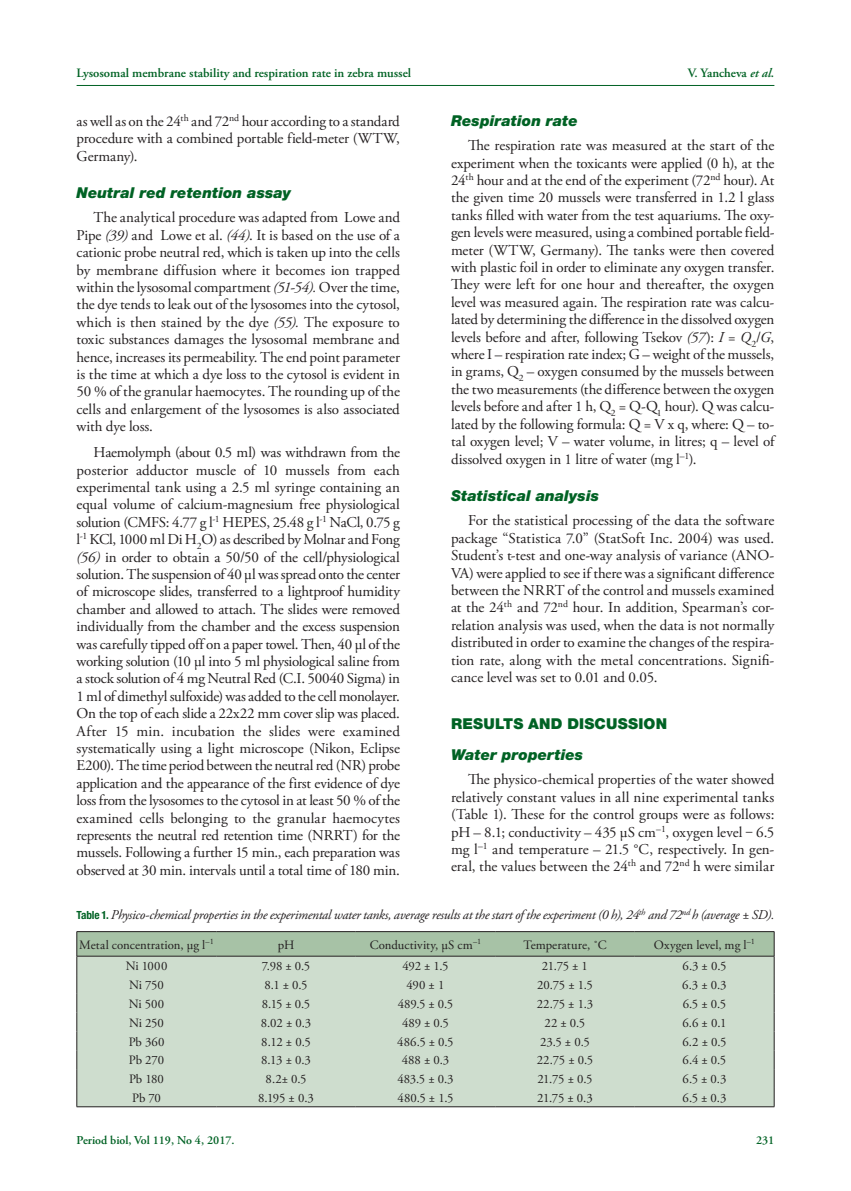
<style>
.page{position:relative;width:851px;height:1191px;background:#fff}
.page>*{position:absolute;margin:0;border:0;box-sizing:border-box;transform-origin:0 0}
.t1{font:15px/17.4px "Adobe Garamond Pro";letter-spacing:-.005em;color:#231f20;text-align:justify}
.t2{font:italic 900 15px "Helvetica Neue LT Pro";letter-spacing:.005em;color:#006224}
.t3{font:900 15px "Helvetica Neue LT Pro";letter-spacing:.015em;color:#006224}
.t4{font:italic 13.5px "Adobe Garamond Pro";letter-spacing:-.02em;color:#231f20}
.t5{font:12.75px "Adobe Garamond Pro";color:#231f20}
.t6{font:600 12.75px "Adobe Garamond Pro";color:#006224}
.t7{font:600 12px "Adobe Garamond Pro";color:#006224}
.s1{font-style:italic}
.s2{font-family:"Helvetica Neue LT Pro";font-weight:700;font-style:normal;font-stretch:condensed;font-size:11.25px;color:#006224}
</style>
<div class="page">
<hr style="left:77px;top:85px;width:697px;height:1px;background:#006224">
<hr style="left:77px;top:1106px;width:139px;height:1px;background:#231f20">
<hr style="left:216px;top:1106px;width:140px;height:1px;background:#231f20">
<hr style="left:356px;top:1106px;width:139px;height:1px;background:#231f20">
<hr style="left:495px;top:1106px;width:139px;height:1px;background:#231f20">
<hr style="left:634px;top:1106px;width:140px;height:1px;background:#231f20">
<svg style="left:77px;top:931px;width:697px;height:175px;background:#c7d7c7"></svg>
<hr style="left:77px;top:956px;width:139px;height:1px;background:#231f20">
<hr style="left:216px;top:956px;width:140px;height:1px;background:#231f20">
<hr style="left:356px;top:956px;width:139px;height:1px;background:#231f20">
<hr style="left:495px;top:956px;width:139px;height:1px;background:#231f20">
<hr style="left:634px;top:956px;width:140px;height:1px;background:#231f20">
<p class="t6" style="left:77px;top:65px;width:336px">Lysosomal membrane stability and respiration rate in zebra mussel</p>
<p class="t6" style="left:687px;top:65px;width:88px">V. Yancheva <span class="s1">et al.</span></p>
<p class="t1" style="left:77px;top:113px;width:325px">as well as on the 24<sup>th</sup> and 72<sup>nd</sup> hour according to a standard procedure with a combined portable field-meter (WTW, Germany).</p>
<p class="t2" style="left:77px;top:183px;width:216px">Neutral red retention assay</p>
<p class="t1" style="left:77px;top:209px;width:325px;text-indent:17px">The analytical procedure was adapted from Lowe and Pipe <span class="s1">(39)</span> and Lowe et al. <span class="s1">(44)</span>. It is based on the use of a cationic probe neutral red, which is taken up into the cells by membrane diffusion where it becomes ion trapped within the lysosomal compartment <span class="s1">(51-54).</span> Over the time, the dye tends to leak out of the lysosomes into the cytosol, which is then stained by the dye <span class="s1">(55).</span> The exposure to toxic substances damages the lysosomal membrane and hence, increases its permeability. The end point parameter is the time at which a dye loss to the cytosol is evident in 50 % of the granular haemocytes. The rounding up of the cells and enlargement of the lysosomes is also associated with dye loss.</p>
<p class="t1" style="left:77px;top:444px;width:325px;text-indent:17px">Haemolymph (about 0.5 ml) was withdrawn from the posterior adductor muscle of 10 mussels from each experimental tank using a 2.5 ml syringe containing an equal volume of calcium-magnesium free physiological solution (CMFS: 4.77 g l<sup>-1</sup> HEPES, 25.48 g l<sup>-1</sup> NaCl, 0.75 g l<sup>-1</sup> KCl, 1000 ml Di H<sub>2</sub>O) as described by Molnar and Fong <span class="s1">(56)</span> in order to obtain a 50/50 of the cell/physiological solution. The suspension of 40 μl was spread onto the center of microscope slides, transferred to a lightproof humidity chamber and allowed to attach. The slides were removed individually from the chamber and the excess suspension was carefully tipped off on a paper towel. Then, 40 μl of the working solution (10 μl into 5 ml physiological saline from a stock solution of 4 mg Neutral Red (C.I. 50040 Sigma) in 1 ml of dimethyl sulfoxide) was added to the cell monolayer.<br>On the top of each slide a 22x22 mm cover slip was placed.<br>After 15 min. incubation the slides were examined systematically using a light microscope (Nikon, Eclipse E200). The time period between the neutral red (NR) probe application and the appearance of the first evidence of dye loss from the lysosomes to the cytosol in at least 50 % of the examined cells belonging to the granular haemocytes represents the neutral red retention time (NRRT) for the mussels. Following a further 15 min., each preparation was observed at 30 min. intervals until a total time of 180 min.</p>
<p class="t2" style="left:451px;top:111px;width:128px">Respiration rate</p>
<p class="t1" style="left:451px;top:137px;width:325px;text-indent:17px">The respiration rate was measured at the start of the experiment when the toxicants were applied (0 h), at the 24<sup>th</sup> hour and at the end of the experiment (72<sup>nd</sup> hour). At the given time 20 mussels were transferred in 1.2 l glass tanks filled with water from the test aquariums. The oxy&shy;gen levels were measured, using a combined portable field&shy;meter (WTW, Germany). The tanks were then covered with plastic foil in order to eliminate any oxygen transfer.<br>They were left for one hour and thereafter, the oxygen level was measured again. The respiration rate was calcu&shy;lated by determining the difference in the dissolved oxygen levels before and after, following Tsekov <span class="s1">(57</span>): <span class="s1">I</span> = <span class="s1">Q</span><sub>2</sub>/<span class="s1">G</span>, where I – respiration rate index; G – weight of the mussels, in grams, Q<sub>2</sub> – oxygen consumed by the mussels between the two measurements (the difference between the oxygen levels before and after 1 h, Q<sub>2</sub> = Q-Q<sub>1</sub> hour). Q was calcu&shy;lated by the following formula: Q = V x q, where: Q – to&shy;tal oxygen level; V – water volume, in litres; q – level of dissolved oxygen in 1 litre of water (mg l<sup>–1</sup>).</p>
<p class="t2" style="left:451px;top:486px;width:150px">Statistical analysis</p>
<p class="t1" style="left:451px;top:512px;width:325px;text-indent:17px">For the statistical processing of the data the software package “Statistica 7.0” (StatSoft Inc. 2004) was used.<br>Student’s t-test and one-way analysis of variance (ANO-VA) were applied to see if there was a significant difference between the NRRT of the control and mussels examined at the 24<sup>th</sup> and 72<sup>nd</sup> hour. In addition, Spearman’s cor&shy;relation analysis was used, when the data is not normally distributed in order to examine the changes of the respira&shy;tion rate, along with the metal concentrations. Signifi&shy;cance level was set to 0.01 and 0.05.</p>
<p class="t3" style="left:451px;top:714px;width:217px">RESULTS AND DISCUSSION</p>
<p class="t2" style="left:451px;top:745px;width:134px">Water properties</p>
<p class="t1" style="left:451px;top:771px;width:325px;text-indent:17px">The physico-chemical properties of the water showed relatively constant values in all nine experimental tanks (Table 1). These for the control groups were as follows: pH – 8.1; conductivity – 435 μS cm<sup>–1</sup>, oxygen level ‒ 6.5 mg l<sup>–1</sup> and temperature – 21.5 °C, respectively. In gen&shy;eral, the values between the 24<sup>th</sup> and 72<sup>nd</sup> h were similar</p>
<p class="t4" style="left:77px;top:906px;width:699px"><span class="s2">Table 1.</span> Physico-chemical properties in the experimental water tanks, average results at the start of the experiment (0 h), 24<sup>th</sup> and 72<sup>nd</sup> h (average ± SD).</p>
<p class="t5" style="left:79px;top:936px;width:136px">Metal concentration, µg l<sup>–1</sup></p>
<p class="t5" style="left:278px;top:936px;width:18px">pH</p>
<p class="t5" style="left:369px;top:936px;width:113px">Conductivity, µS cm<sup>–1</sup></p>
<p class="t5" style="left:523px;top:936px;width:85px">Temperature, ˚C</p>
<p class="t5" style="left:653px;top:936px;width:103px">Oxygen level, mg l<sup>–1</sup></p>
<p class="t5" style="left:126px;top:958px;width:43px">Ni 1000</p>
<p class="t5" style="left:262px;top:958px;width:50px">7.98 ± 0.5</p>
<p class="t5" style="left:402px;top:958px;width:48px">492 ± 1.5</p>
<p class="t5" style="left:542px;top:958px;width:48px">21.75 ± 1</p>
<p class="t5" style="left:682px;top:958px;width:45px">6.3 ± 0.5</p>
<p class="t5" style="left:129px;top:977px;width:36px">Ni 750</p>
<p class="t5" style="left:264px;top:977px;width:45px">8.1 ± 0.5</p>
<p class="t5" style="left:406px;top:977px;width:39px">490 ± 1</p>
<p class="t5" style="left:537px;top:977px;width:57px">20.75 ± 1.5</p>
<p class="t5" style="left:682px;top:977px;width:46px">6.3 ± 0.3</p>
<p class="t5" style="left:129px;top:996px;width:37px">Ni 500</p>
<p class="t5" style="left:261px;top:996px;width:50px">8.15 ± 0.5</p>
<p class="t5" style="left:397px;top:996px;width:57px">489.5 ± 0.5</p>
<p class="t5" style="left:536px;top:996px;width:58px">22.75 ± 1.3</p>
<p class="t5" style="left:682px;top:996px;width:45px">6.5 ± 0.5</p>
<p class="t5" style="left:129px;top:1015px;width:36px">Ni 250</p>
<p class="t5" style="left:261px;top:1015px;width:52px">8.02 ± 0.3</p>
<p class="t5" style="left:402px;top:1015px;width:48px">489 ± 0.5</p>
<p class="t5" style="left:544px;top:1015px;width:42px">22 ± 0.5</p>
<p class="t5" style="left:682px;top:1015px;width:45px">6.6 ± 0.1</p>
<p class="t5" style="left:129px;top:1033px;width:37px">Pb 360</p>
<p class="t5" style="left:261px;top:1033px;width:51px">8.12 ± 0.5</p>
<p class="t5" style="left:397px;top:1033px;width:58px">486.5 ± 0.5</p>
<p class="t5" style="left:540px;top:1033px;width:51px">23.5 ± 0.5</p>
<p class="t5" style="left:682px;top:1033px;width:46px">6.2 ± 0.5</p>
<p class="t5" style="left:129px;top:1052px;width:37px">Pb 270</p>
<p class="t5" style="left:261px;top:1052px;width:51px">8.13 ± 0.3</p>
<p class="t5" style="left:401px;top:1052px;width:49px">488 ± 0.3</p>
<p class="t5" style="left:536px;top:1052px;width:58px">22.75 ± 0.5</p>
<p class="t5" style="left:682px;top:1052px;width:45px">6.4 ± 0.5</p>
<p class="t5" style="left:129px;top:1071px;width:36px">Pb 180</p>
<p class="t5" style="left:265px;top:1071px;width:42px">8.2± 0.5</p>
<p class="t5" style="left:397px;top:1071px;width:58px">483.5 ± 0.3</p>
<p class="t5" style="left:537px;top:1071px;width:56px">21.75 ± 0.5</p>
<p class="t5" style="left:682px;top:1071px;width:45px">6.5 ± 0.3</p>
<p class="t5" style="left:132px;top:1090px;width:30px">Pb 70</p>
<p class="t5" style="left:258px;top:1090px;width:57px">8.195 ± 0.3</p>
<p class="t5" style="left:397px;top:1090px;width:57px">480.5 ± 1.5</p>
<p class="t5" style="left:537px;top:1090px;width:57px">21.75 ± 0.3</p>
<p class="t5" style="left:682px;top:1090px;width:45px">6.5 ± 0.3</p>
<p class="t7" style="left:77px;top:1133px;width:159px">Period biol, Vol 119, No 4, 2017.</p>
<p class="t7" style="left:755px;top:1133px;width:20px">231</p>
</div>
